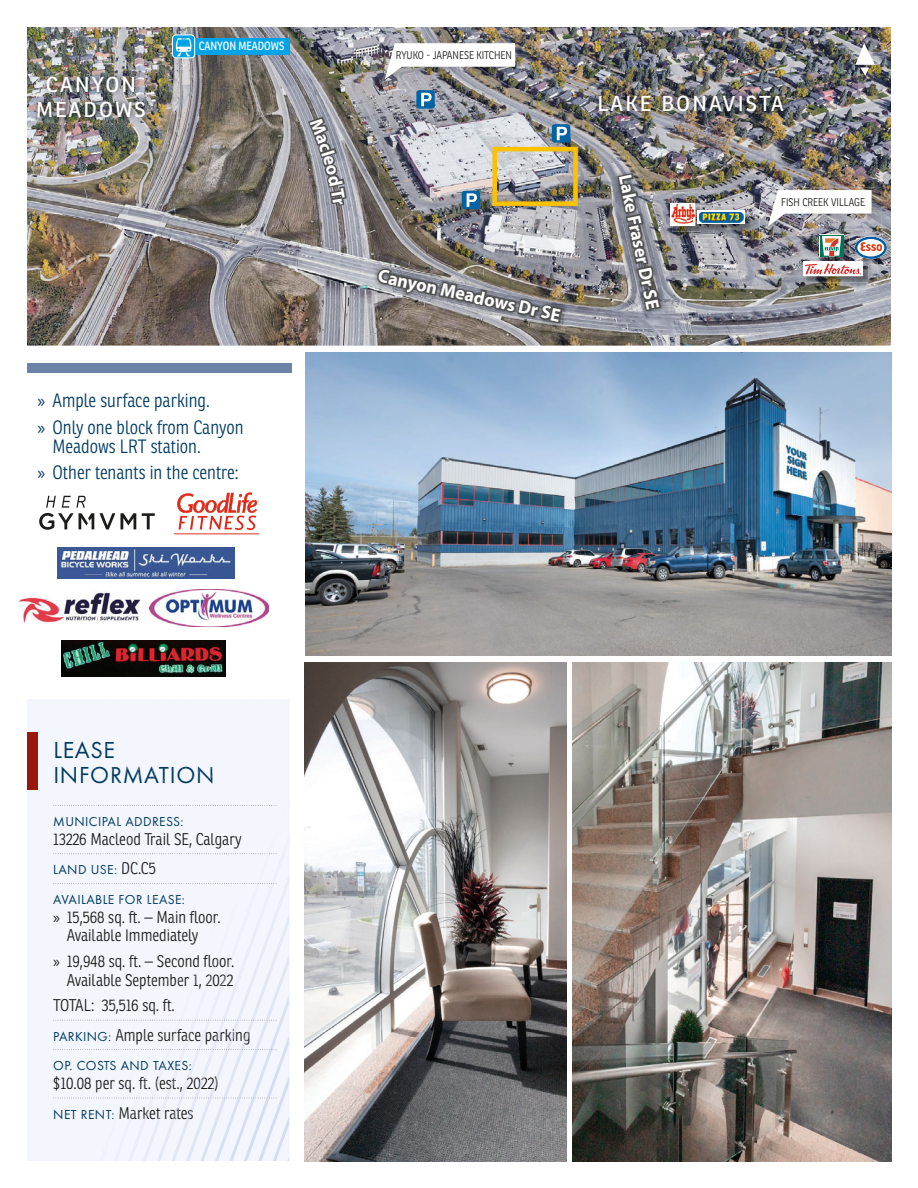
<style>
.page{position:relative;width:918px;height:1188px;background:#fff}
.page>*{position:absolute;margin:0;border:0;box-sizing:border-box;transform-origin:0 0}
.t1{font:24px/24.8px "Futura PT";letter-spacing:.03em;color:#003a64}
.t2{font:21px/25.2px "Ronnia";letter-spacing:.1em;color:#fff;text-align:center}
.t3{font:300 18.75px/26.2px "Ronnia Cond";color:#003a64}
.t4{font:700 18.6px "Myriad Pro";color:#fff}
.t5{font:300 16.5px/18.8px "Ronnia Cond";color:#1c1c1a;text-align:center}
.t6{font:300 16.5px "Ronnia Cond";letter-spacing:-.02em;color:#1c1c1a}
.t7{font:300 16.5px/18.8px "Ronnia Cond";color:#323233}
.t8{font:300 16.5px "Ronnia Cond";color:#252525}
.t9{font:300 16.5px "Ronnia Cond";color:#3b3c3d}
.t10{font:13.5px "Futura PT";letter-spacing:.03em;color:#003a64}
.t11{font:13.5px "Futura PT";color:#0e4a73}
.t12{font:13.5px "Futura PT";color:#00446d}
.t13{font:11.55px "Ronnia Cond";color:#fff}
.t14{font:300 10.95px "Ronnia Cond";color:#1c1c1a}
.s1{font-family:"Myriad Pro";font-weight:400}
.s2{font-family:"Ronnia Cond";font-weight:300;font-size:16.5px;color:#1c1c1a}
.s3{color:#1f1f1e}
.s4{color:#212120}
.s5{color:#272827}
.s6{color:#3c3d3e}
.s7{color:#3b3c3d}
.s8{color:#3e3f40}
.s9{color:#222221}
.s10{color:#333334}
.s11{color:#3f4041}
.s12{color:#464748}
.s13{color:#4b4c4f}
.s14{color:#4e5052}
.s15{color:#535558}
.s16{color:#55575a}
.s17{color:#5c5e62}
.s18{color:#003d66}
.s19{color:#004069}
.s20{color:#164d77}
.s21{color:#363738}
.s22{color:#3d3d3f}
.s23{color:#414243}
.s24{color:#444547}
.s25{color:#47494b}
.s26{color:#4d4e51}
.s27{color:#505255}
.s28{color:#515255}
.s29{color:#585a5e}
.s30{color:#5b5c60}
.s31{color:#282928}
.s32{color:#303131}
.s33{color:#545659}
.s34{color:#343435}
.s35{color:#2f3030}
.s36{color:#434446}
</style>
<div class="page">
<div style="left:27px;top:699px;width:262px;height:462px;background:#f3f6fc"></div>
<div style="left:27px;top:732px;width:10px;height:57px;background:#98190c"></div>
<svg style="left:53px;top:640px;width:236px;height:521px"></svg>
<img style="left:27px;top:27px;width:864px;height:319px">
<div style="left:27px;top:363px;width:265px;height:10px;background:#6c84a7"></div>
<svg style="left:855px;top:43px;width:20px;height:33px"></svg>
<svg style="left:142px;top:513px;width:13px;height:16px"></svg>
<svg style="left:39px;top:496px;width:97px;height:34px"></svg>
<img style="left:58px;top:547px;width:176px;height:32px">
<hr style="left:174px;top:533px;width:85px;height:1px;background:#df2816">
<svg style="left:177px;top:492px;width:82px;height:38px"></svg>
<img style="left:150px;top:589px;width:119px;height:38px">
<img style="left:18px;top:592px;width:123px;height:31px">
<img style="left:62px;top:640px;width:164px;height:36px">
<div style="left:191px;top:38px;width:98px;height:17px;background:#00a3e6"></div>
<div style="left:172px;top:35px;width:23px;height:23px;background:#00a3e6;border-radius:4px"></div>
<div style="left:172px;top:34px;width:23px;height:24px;border:1px solid #fff;border-radius:4px"></div>
<svg style="left:176px;top:38px;width:16px;height:18px"></svg>
<div style="left:492px;top:147px;width:86px;height:59px;border:4px solid #fcc200"></div>
<div style="left:462px;top:191px;width:18px;height:18px;background:#0063a6;border-radius:3px"></div>
<svg style="left:467px;top:193px;width:10px;height:14px"></svg>
<svg style="left:552px;top:124px;width:18px;height:19px"></svg>
<svg style="left:557px;top:127px;width:10px;height:13px"></svg>
<div style="left:416px;top:90px;width:19px;height:19px;background:#0063a6;border-radius:3px"></div>
<svg style="left:421px;top:93px;width:11px;height:13px"></svg>
<img style="left:665px;top:198px;width:48px;height:46px">
<img style="left:672px;top:205px;width:29px;height:26px">
<div style="left:670px;top:203px;width:25px;height:23px;background:#fff"></div>
<img style="left:671px;top:204px;width:22px;height:20px">
<img style="left:799px;top:257px;width:79px;height:34px">
<img style="left:805px;top:275px;width:63px;height:7px">
<div style="left:803px;top:262px;width:60px;height:14px;background:#fff"></div>
<img style="left:693px;top:206px;width:66px;height:33px">
<img style="left:693px;top:229px;width:8px;height:2px">
<img style="left:701px;top:212px;width:50px;height:17px">
<svg style="left:693px;top:206px;width:8px;height:23px"></svg>
<div style="left:697px;top:210px;width:48px;height:14px;background:#fff"></div>
<img style="left:699px;top:212px;width:44px;height:11px">
<img style="left:887px;top:238px;width:4px;height:27px">
<img style="left:373px;top:264px;width:194px;height:64px">
<img style="left:613px;top:169px;width:52px;height:146px">
<img style="left:766px;top:188px;width:115px;height:47px">
<svg style="left:805px;top:234px;width:82px;height:41px"></svg>
<svg style="left:768px;top:190px;width:104px;height:36px"></svg>
<img style="left:383px;top:41px;width:142px;height:47px">
<svg style="left:385px;top:43px;width:130px;height:36px"></svg>
<img style="left:305px;top:663px;width:261px;height:498px">
<img style="left:573px;top:663px;width:318px;height:498px">
<img style="left:306px;top:352px;width:585px;height:304px">
<img style="left:594px;top:90px;width:195px;height:27px">
<img style="left:32px;top:70px;width:119px;height:53px">
<svg style="left:310px;top:118px;width:35px;height:87px;background:#97979f"></svg>
<p class="t2" style="left:36px;top:74px;width:111px">CANYON<br>MEADOWS</p>
<p class="t13" style="left:199px;top:39px;width:87px">CANYON MEADOWS</p>
<p class="t3" style="left:37px;top:389px;width:208px"><span class="s1">»</span> Ample surface parking.<br><span class="s1">»</span> Only one block from Canyon</p>
<p class="t3" style="left:37px;top:434px;width:203px;text-indent:15px">Meadows LRT station.<br><span class="s1">»</span> Other tenants in the centre:</p>
<p class="t14" style="left:396px;top:51px;width:118px">RYUKO - JAPANESE KITCHEN</p>
<p class="t4" style="left:381px;top:264px;width:188px;rotate:13deg">Canyon Meadows Dr SE</p>
<p class="t2" style="left:597px;top:93px;width:188px">LAKE BONAVISTA</p>
<p class="t4" style="left:636px;top:173px;width:138px;rotate:78deg">Lake Fraser Dr SE</p>
<p class="t14" style="left:781px;top:197px;width:85px">FISH CREEK VILLAGE</p>
<h1 class="t1" style="left:53px;top:741px;width:163px">LEASE<br>INFORMATION</h1>
<p class="t10" style="left:53px;top:817px;width:132px">MUNI IPAL ADDRESS:</p>
<p class="t5" style="left:53px;top:831px;width:190px">13226 Macleod Trail SE, Calgary</p>
<p class="t10" style="left:53px;top:865px;width:78px">LAND U E: <span class="s2">D</span></p>
<p class="t5" style="left:130px;top:860px;width:28px">C.C5</p>
<p class="t10" style="left:53px;top:895px;width:133px">AVAILABLE FOR LEASE:</p>
<p class="t5" style="left:53px;top:908px;width:169px"><span class="s1">»</span> 15,568 sq. . – Main floor<span class="s3">.<br></span>Available Imm diately</p>
<p class="t5" style="left:53px;top:953px;width:183px;text-align:right"><span class="s1">»</span> 19,948 sq. ft. – Secon<span class="s4">d</span> <span class="s5">f</span>l o<span class="s6">r.<br></span>Available Septem<span class="s3">be</span>r , 0<span class="s7">2</span><span class="s8">2</span></p>
<p class="t6" style="left:53px;top:998px;width:123px">TOTAL: 35,516 sq. <span class="s3">f</span><span class="s9">t.</span></p>
<p class="t10" style="left:53px;top:1031px;width:60px">PARKIN :</p>
<p class="t5" style="left:115px;top:1026px;width:137px">Ample <span class="s5">s</span>u<span class="s10">rf</span><span class="s7">ac</span><span class="s11">e</span> <span class="s12">p</span><span class="s13">a</span><span class="s14">r</span><span class="s15">k</span><span class="s16">in</span><span class="s17">g</span></p>
<p class="t10" style="left:53px;top:1061px;width:140px">OP. COSTS A<span class="s18">N</span><span class="s19">D</span> T X S<span class="s20">:</span></p>
<p class="t5" style="left:53px;top:1075px;width:167px">$10.08 e s . . <span class="s21">(</span><span class="s22">e</span><span class="s23">s</span><span class="s24">t</span>.<span class="s25">,</span> <span class="s26">2</span><span class="s27">0</span><span class="s28">2</span><span class="s29">2</span><span class="s30">)</span></p>
<p class="t10" style="left:53px;top:1109px;width:63px">NET RE :</p>
<p class="t5" style="left:118px;top:1104px;width:77px"><span class="s31">M</span><span class="s32">a</span>r e r<span class="s26">at</span><span class="s33">es</span></p>
<p class="t10" style="left:89px;top:817px;width:10px">C</p>
<p class="t10" style="left:100px;top:865px;width:8px">S</p>
<p class="t5" style="left:129px;top:908px;width:10px">ft</p>
<p class="t5" style="left:152px;top:927px;width:8px">e</p>
<p class="t7" style="left:193px;top:953px;width:28px;text-indent:19px">o<br><span class="s5">1</span> <span class="s34">2</span></p>
<p class="t10" style="left:98px;top:1031px;width:12px">G</p>
<p class="t12" style="left:159px;top:1061px;width:10px">A</p>
<p class="t11" style="left:175px;top:1061px;width:8px">E</p>
<p class="t8" style="left:125px;top:1076px;width:25px">q <span class="s35">f</span><span class="s10">t</span></p>
<p class="t5" style="left:95px;top:1075px;width:21px">p r</p>
<p class="t10" style="left:95px;top:1109px;width:18px">N<span class="s18">T</span></p>
<p class="t9" style="left:143px;top:1106px;width:20px">k <span class="s36">t</span></p>
</div>
